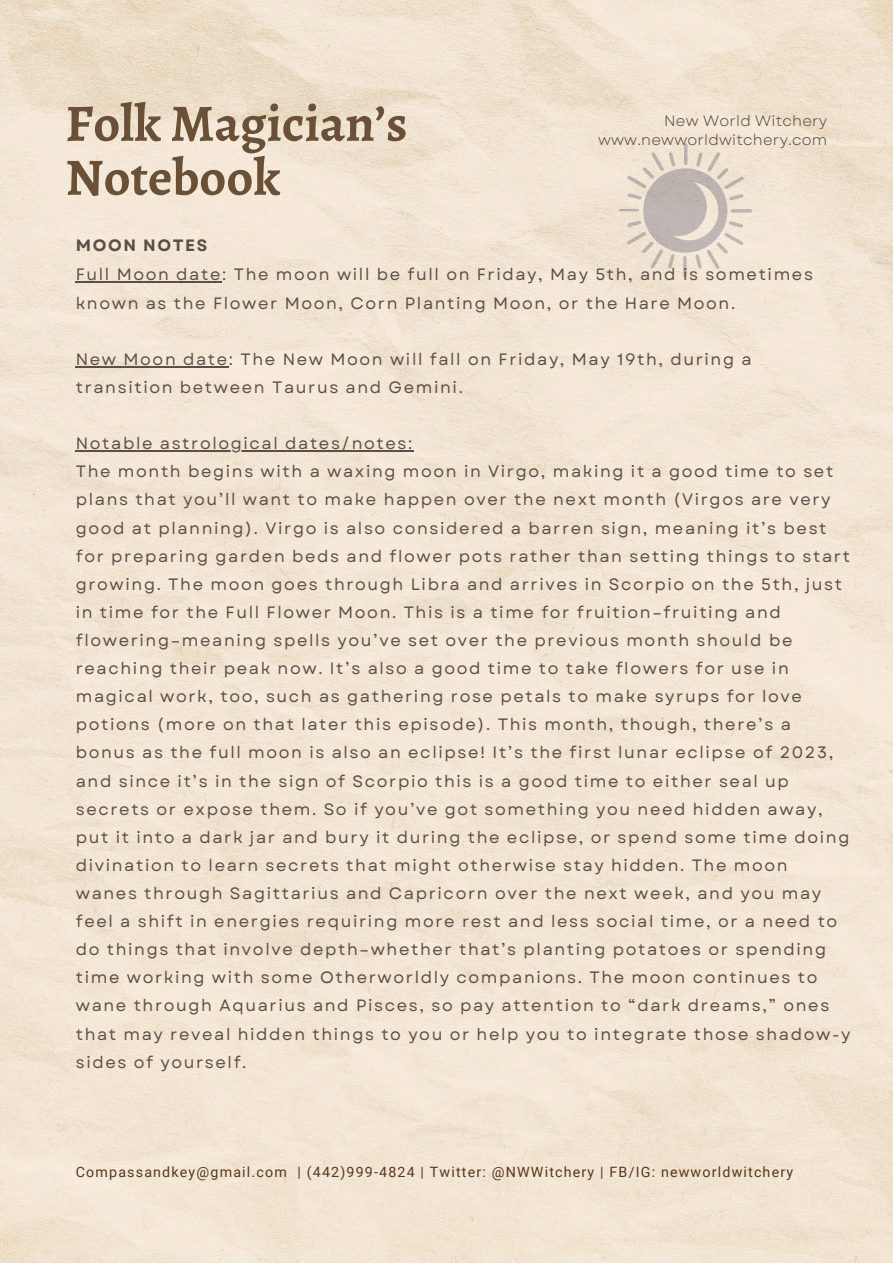
<style>
.page{position:relative;width:893px;height:1264px;background:#fff}
.page>*{position:absolute;margin:0;border:0;box-sizing:border-box;transform-origin:0 0}
.t1{font:700 52.5px/54px "Alegreya";color:#695037}
.t2{font:16.5px/28px "Garet";letter-spacing:.1em;color:#5b4f47}
.t3{font:700 16.5px "Garet";letter-spacing:.1em;color:#5b4f47}
.t4{font:15px/19px "Garet";letter-spacing:.015em;color:#5b4f47;text-align:right}
.t5{font:14.25px "Roboto";letter-spacing:.085em;color:#59371c}
</style>
<div class="page">
<img style="left:0;top:0;width:892px;height:1262px">
<hr style="left:76px;top:281px;width:146px;height:2px;background:#5b4f47">
<hr style="left:76px;top:366px;width:153px;height:1px;background:#5b4f47">
<hr style="left:76px;top:450px;width:338px;height:1px;background:#5b4f47">
<h1 class="t1" style="left:65px;top:96px;width:343px">Folk Magician’s<br>Notebook</h1>
<p class="t3" style="left:76px;top:233px;width:133px">MOON NOTES</p>
<p class="t4" style="left:598px;top:111px;width:231px">New World Witchery www.newworldwitchery.com</p>
<p class="t2" style="left:76px;top:261px;width:738px">Full Moon date: The moon will be full on Friday, May 5th, and is sometimes known as the Flower Moon, Corn Planting Moon, or the Hare Moon.</p>
<p class="t2" style="left:76px;top:345px;width:677px">New Moon date: The New Moon will fall on Friday, May 19th, during a transition between Taurus and Gemini.</p>
<p class="t2" style="left:76px;top:429px;width:776px">Notable astrological dates/notes:<br>The month begins with a waxing moon in Virgo, making it a good time to set plans that you’ll want to make happen over the next month (Virgos are very good at planning). Virgo is also considered a barren sign, meaning it’s best for preparing garden beds and flower pots rather than setting things to start growing. The moon goes through Libra and arrives in Scorpio on the 5th, just in time for the Full Flower Moon. This is a time for fruition–fruiting and flowering–meaning spells you’ve set over the previous month should be reaching their peak now. It’s also a good time to take flowers for use in magical work, too, such as gathering rose petals to make syrups for love potions (more on that later this episode). This month, though, there’s a bonus as the full moon is also an eclipse! It’s the first lunar eclipse of 2023, and since it’s in the sign of Scorpio this is a good time to either seal up secrets or expose them. So if you’ve got something you need hidden away, put it into a dark jar and bury it during the eclipse, or spend some time doing divination to learn secrets that might otherwise stay hidden. The moon wanes through Sagittarius and Capricorn over the next week, and you may feel a shift in energies requiring more rest and less social time, or a need to do things that involve depth–whether that’s planting potatoes or spending time working with some Otherworldly companions. The moon continues to wane through Aquarius and Pisces, so pay attention to “dark dreams,” ones that may reveal hidden things to you or help you to integrate those shadow-y sides of yourself.</p>
<p class="t5" style="left:76px;top:1163px;width:718px">Compassandkey@gmail.com | (442)999-4824 | Twitter: @NWWitchery | FB/IG: newworldwitchery</p>
</div>
